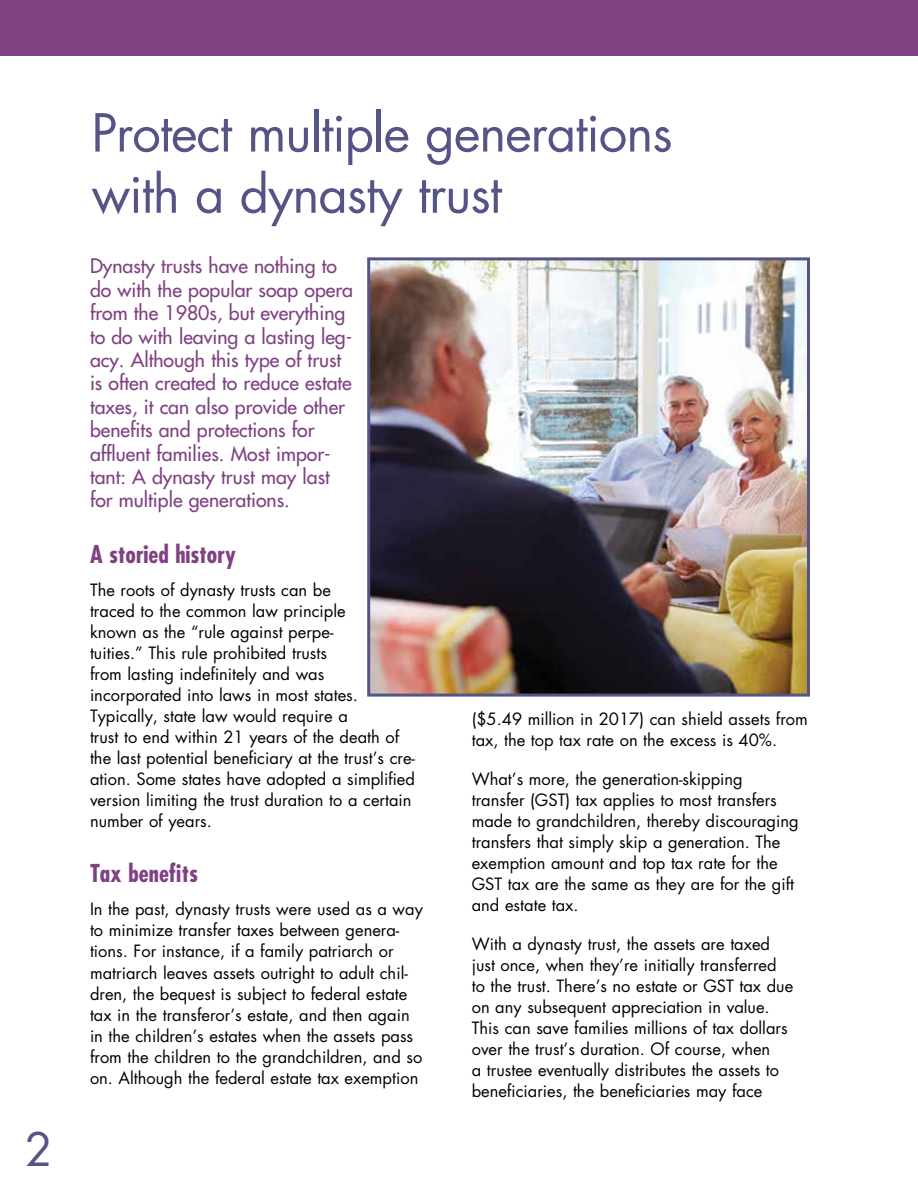
<style>
.page{position:relative;width:918px;height:1188px;background:#fff}
.page>*{position:absolute;margin:0;border:0;box-sizing:border-box;transform-origin:0 0}
.t1{font:51px/61.2px "Futura Std";letter-spacing:-.02em;color:#555487}
.t2{font:45px "Futura Std";color:#555487}
.t3{font:700 condensed 24px "Futura Std";color:#7f4182}
.t4{font:500 19.5px/23.4px "Futura Std";color:#7f4182}
.t5{font:16.5px/21px "Futura Std";color:#000}
</style>
<div class="page">
<div style="left:0;top:0;width:918px;height:55px;background:#7f4182"></div>
<img style="left:371px;top:261px;width:435px;height:432px">
<div style="left:367px;top:257px;width:443px;height:440px;border:3px solid #555487"></div>
<h2 class="t2" style="left:25px;top:1120px;width:29px">2</h2>
<h1 class="t1" style="left:92px;top:103px;width:583px">Protect multiple generations with a dynasty trust</h1>
<p class="t4" style="left:90px;top:255px;width:265px">Dynasty trusts have nothing to do with the popular soap opera from the 1980s, but everything to do with leaving a lasting leg&shy;acy. Although this type of trust is often created to reduce estate taxes, it can also provide other benefits and protections for affluent families. Most impor&shy;tant: A dynasty trust may last for multiple generations.</p>
<h3 class="t3" style="left:90px;top:539px;width:147px">A storied history</h3>
<p class="t5" style="left:90px;top:580px;width:327px">The roots of dynasty trusts can be<br>traced to the common law principle<br>known as the “rule against perpe-<br>tuities.” This rule prohibited trusts<br>from lasting indefinitely and was incorporated into laws in most states.<br>Typically, state law would require a<br>trust to end within 21 years of the death of the last potential beneficiary at the trust’s cre&shy;ation. Some states have adopted a simplified version limiting the trust duration to a certain number of years.</p>
<h3 class="t3" style="left:90px;top:859px;width:110px">Tax benefits</h3>
<p class="t5" style="left:90px;top:899px;width:334px">In the past, dynasty trusts were used as a way to minimize transfer taxes between genera&shy;tions. For instance, if a family patriarch or matriarch leaves assets outright to adult chil&shy;dren, the bequest is subject to federal estate tax in the transferor’s estate, and then again in the children’s estates when the assets pass from the children to the grandchildren, and so on. Although the federal estate tax exemption</p>
<p class="t5" style="left:472px;top:709px;width:338px">($5.49 million in 2017) can shield assets from tax, the top tax rate on the excess is 40%.</p>
<p class="t5" style="left:472px;top:769px;width:329px">What’s more, the generation-skipping transfer (GST) tax applies to most transfers made to grandchildren, thereby discouraging transfers that simply skip a generation. The exemption amount and top tax rate for the GST tax are the same as they are for the gift and estate tax.</p>
<p class="t5" style="left:472px;top:934px;width:323px">With a dynasty trust, the assets are taxed just once, when they’re initially transferred to the trust. There’s no estate or GST tax due on any subsequent appreciation in value.<br>This can save families millions of tax dollars over the trust’s duration. Of course, when<br>a trustee eventually distributes the assets to beneficiaries, the beneficiaries may face</p>
</div>
